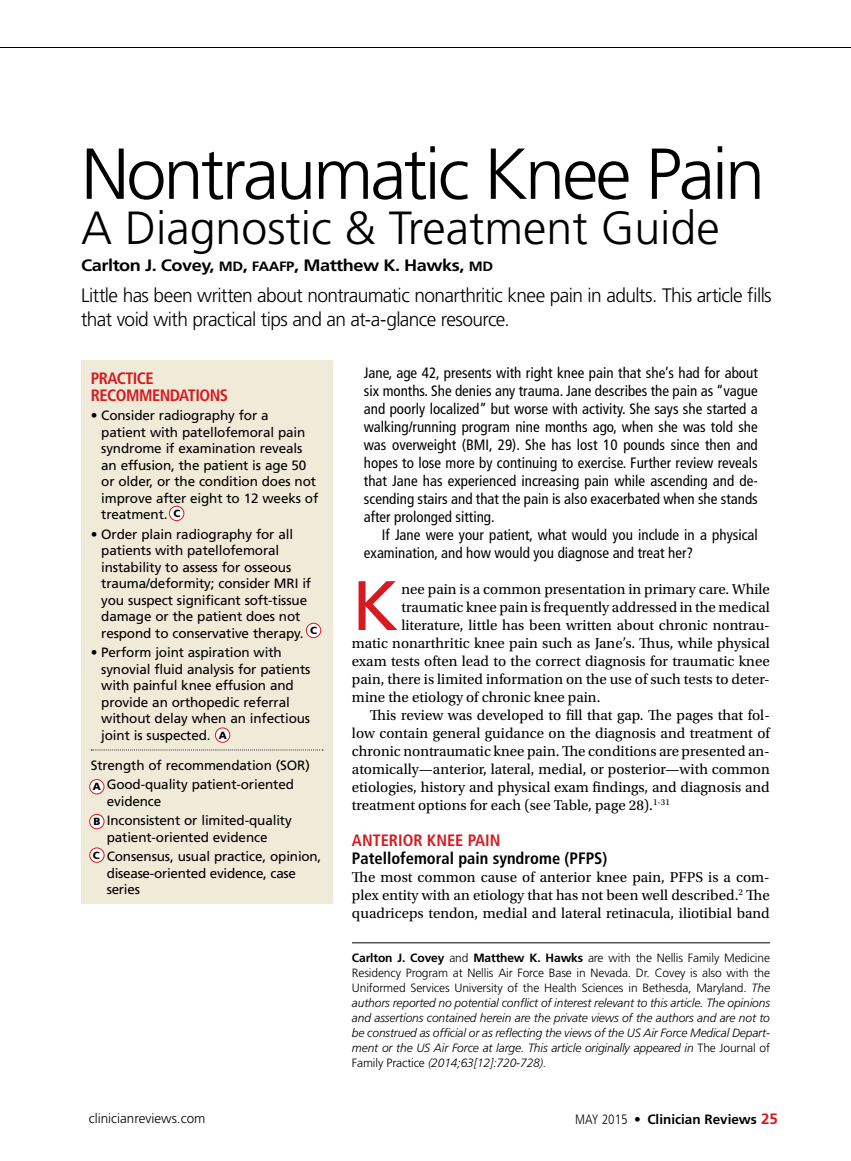
<style>
.page{position:relative;width:851px;height:1161px;background:#fff}
.page>*{position:absolute;margin:0;border:0;box-sizing:border-box;transform-origin:0 0}
.t1{font:300 72px "Frutiger LT Std";letter-spacing:-.04em;color:#000}
.t2{font:69.9px "Frutiger LT Std";color:#d71920}
.t3{font:300 46.5px "Frutiger LT Std";color:#000}
.t4{font:300 19.5px/24.8px "Frutiger LT Std";letter-spacing:-.03em;color:#000}
.t5{font:700 16.5px "Frutiger LT Std";letter-spacing:-.025em;color:#000;scale:1.1 1}
.t6{font:700 condensed 16.5px/16.5px "Frutiger LT Std";letter-spacing:-.03em;color:#d71920}
.t7{font:700 condensed 16.5px "Frutiger LT Std";color:#000}
.t8{font:15px/18px "Utopia Std";color:#000;text-align:justify}
.t9{font:condensed 15px/18px "Frutiger LT Std";color:#000;text-align:justify}
.t10{font:13.5px/16.5px "Frutiger LT Std";letter-spacing:-.01em;color:#000}
.t11{font:700 13.5px "Frutiger LT Std";color:#000}
.t12{font:300 13.5px "Frutiger LT Std";color:#000}
.t13{font:italic 300 12px/15px "Frutiger LT Std";letter-spacing:-.01em;color:#000;text-align:justify}
.t14{font:900 10.35px "Frutiger LT Std";color:#000}
.s1{font-size:13.5px}
.s2{font-weight:700;font-style:normal}
.s3{font-style:normal}
.s4{font-weight:300;font-stretch:condensed}
.s5{font-weight:400;font-stretch:condensed}
.s6{font-size:15px;color:#d71920}
</style>
<div class="page">
<hr style="left:352px;top:942px;width:418px;height:1px;background:#000">
<hr style="left:0;top:47px;width:850px;height:1px;background:#000">
<div style="left:81px;top:360px;width:252px;height:543px;background:#f0ead8"></div>
<svg style="left:91px;top:750px;width:232px;height:1px"></svg>
<div style="left:215px;top:728px;width:15px;height:14px;background:#fff;border-radius:50%"></div>
<div style="left:215px;top:728px;width:15px;height:15px;border:1px solid #d71920;border-radius:50%"></div>
<div style="left:169px;top:506px;width:15px;height:15px;background:#fff;border-radius:50%"></div>
<div style="left:169px;top:506px;width:15px;height:15px;border:1px solid #d71920;border-radius:50%"></div>
<div style="left:306px;top:623px;width:15px;height:15px;background:#fff;border-radius:50%"></div>
<div style="left:306px;top:623px;width:15px;height:15px;border:1px solid #d71920;border-radius:50%"></div>
<div style="left:90px;top:780px;width:14px;height:14px;background:#fff;border-radius:50%"></div>
<div style="left:89px;top:779px;width:15px;height:15px;border:1px solid #d71920;border-radius:50%"></div>
<div style="left:90px;top:814px;width:14px;height:15px;background:#fff;border-radius:50%"></div>
<div style="left:89px;top:814px;width:15px;height:15px;border:1px solid #d71920;border-radius:50%"></div>
<div style="left:90px;top:848px;width:14px;height:14px;background:#fff;border-radius:50%"></div>
<div style="left:89px;top:848px;width:15px;height:15px;border:1px solid #d71920;border-radius:50%"></div>
<h1 class="t1" style="left:81px;top:133px;width:685px">Nontraumatic Knee Pain</h1>
<h3 class="t3" style="left:81px;top:201px;width:640px">A Diagnostic &amp; Treatment Guide</h3>
<p class="t5" style="left:81px;top:255px;width:376px">Carlton J. Covey, <span class="s1">MD</span>, <span class="s1">FAAFP</span>, Matthew K. Hawks, <span class="s1">MD</span></p>
<h3 class="t4" style="left:81px;top:283px;width:692px">Little has been written about nontraumatic nonarthritic knee pain in adults. This article fills that void with practical tips and an at-a-glance resource.</h3>
<p class="t6" style="left:91px;top:370px;width:137px">PRACTICE<br>RECOMMENDATIONS</p>
<p class="t10" style="left:101px;top:407px;width:218px;text-indent:-10px">• Consider radiography for a<br>patient with patellofemoral pain syndrome if examination reveals an effusion, the patient is age 50 or older, or the condition does not improve after eight to 12 weeks of treatment.</p>
<p class="t10" style="left:101px;top:526px;width:211px;text-indent:-10px">• Order plain radiography for all patients with patellofemoral instability to assess for osseous trauma/deformity; consider MRI if you suspect significant soft-tissue damage or the patient does not respond to conservative therapy.</p>
<p class="t10" style="left:101px;top:644px;width:211px;text-indent:-10px">• Perform joint aspiration with synovial fluid analysis for patients with painful knee effusion and provide an orthopedic referral without delay when an infectious joint is suspected.</p>
<p class="t10" style="left:91px;top:755px;width:220px;line-height:19.5px;text-align:center">Strength of recommendation (SOR)<br>Good-quality patient-oriented</p>
<p class="t10" style="left:107px;top:791px;width:186px;line-height:19.5px">evidence<br>Inconsistent or limited-quality</p>
<p class="t10" style="left:107px;top:827px;width:216px;line-height:19.5px">patient-oriented evidence<br>Consensus, usual practice, opinion,</p>
<p class="t10" style="left:107px;top:865px;width:191px">disease-oriented evidence, case series</p>
<p class="t14" style="left:173px;top:507px;width:8px">C</p>
<p class="t14" style="left:310px;top:624px;width:8px">C</p>
<p class="t14" style="left:219px;top:729px;width:10px">A</p>
<p class="t14" style="left:93px;top:781px;width:10px">A</p>
<p class="t14" style="left:94px;top:815px;width:8px">B</p>
<p class="t14" style="left:93px;top:849px;width:8px">C</p>
<p class="t12" style="left:89px;top:1111px;width:118px">clinicianreviews.com</p>
<p class="t9" style="left:364px;top:364px;width:395px">Jane, age 42, presents with right knee pain that she’s had for about six months. She denies any trauma. Jane describes the pain as “vague and poorly localized” but worse with activity. She says she started a walking/running program nine months ago, when she was told she was overweight (BMI, 29). She has lost 10 pounds since then and hopes to lose more by continuing to exercise. Further review reveals that Jane has experienced increasing pain while ascending and de&shy;scending stairs and that the pain is also exacerbated when she stands after prolonged sitting.</p>
<p class="t9" style="left:364px;top:526px;width:395px;text-indent:18px">If Jane were your patient, what would you include in a physical examination, and how would you diagnose and treat her?</p>
<h2 class="t2" style="left:352px;top:565px;width:48px">K</h2>
<p class="t8" style="left:401px;top:580px;width:370px">nee pain is a common presentation in primary care. While</p>
<p class="t8" style="left:401px;top:598px;width:370px">traumatic knee pain is frequently addressed in the medical</p>
<p class="t8" style="left:401px;top:616px;width:370px">literature, little has been written about chronic nontrau-</p>
<p class="t8" style="left:352px;top:634px;width:419px">matic nonarthritic knee pain such as Jane’s. Thus, while physical</p>
<p class="t8" style="left:352px;top:652px;width:419px">exam tests often lead to the correct diagnosis for traumatic knee</p>
<p class="t8" style="left:352px;top:670px;width:419px">pain, there is limited information on the use of such tests to deter-</p>
<p class="t8" style="left:352px;top:688px;width:250px">mine the etiology of chronic knee pain.</p>
<p class="t8" style="left:370px;top:706px;width:401px">This review was developed to fill that gap. The pages that fol-</p>
<p class="t8" style="left:352px;top:724px;width:419px">low contain general guidance on the diagnosis and treatment of</p>
<p class="t8" style="left:352px;top:742px;width:419px">chronic nontraumatic knee pain. The conditions are presented an-</p>
<p class="t8" style="left:352px;top:760px;width:419px">atomically—anterior, lateral, medial, or posterior—with common</p>
<p class="t8" style="left:352px;top:778px;width:419px">etiologies, history and physical exam findings, and diagnosis and</p>
<p class="t8" style="left:352px;top:796px;width:319px">treatment options for each (see Table, page 28).<sup>1-31</sup></p>
<p class="t6" style="left:352px;top:832px;width:150px">ANTERIOR KNEE PAIN</p>
<p class="t7" style="left:352px;top:848px;width:257px">PATELLOFEMORAL PAIN SYNDROME (PFPS)</p>
<p class="t8" style="left:352px;top:868px;width:419px">The most common cause of anterior knee pain, PFPS is a com&shy;plex entity with an etiology that has not been well described.<sup>2</sup> The quadriceps tendon, medial and lateral retinacula, iliotibial band</p>
<p class="t13" style="left:352px;top:950px;width:419px"><span class="s2">Carlton J. Covey</span> <span class="s3">and</span> <span class="s2">Matthew K. Hawks</span> <span class="s3">are with the Nellis Family Medicine Residency Program at Nellis Air Force Base in Nevada. Dr. Covey is also with the Uniformed Services University of the Health Sciences in Bethesda, Maryland.</span> The authors reported no potential conflict of interest relevant to this article. The opinions and assertions contained herein are the private views of the authors and are not to be construed as official or as reflecting the views of the US Air Force Medical Depart&shy;ment or the US Air Force at large. This article originally appeared in <span class="s3">The Journal of Family Practice</span> (2014;63[12]:720-728).</p>
<p class="t11" style="left:575px;top:1112px;width:204px"><span class="s4">MAY 2015</span> <span class="s5">•</span> Clinician Reviews <span class="s6">25</span></p>
</div>
